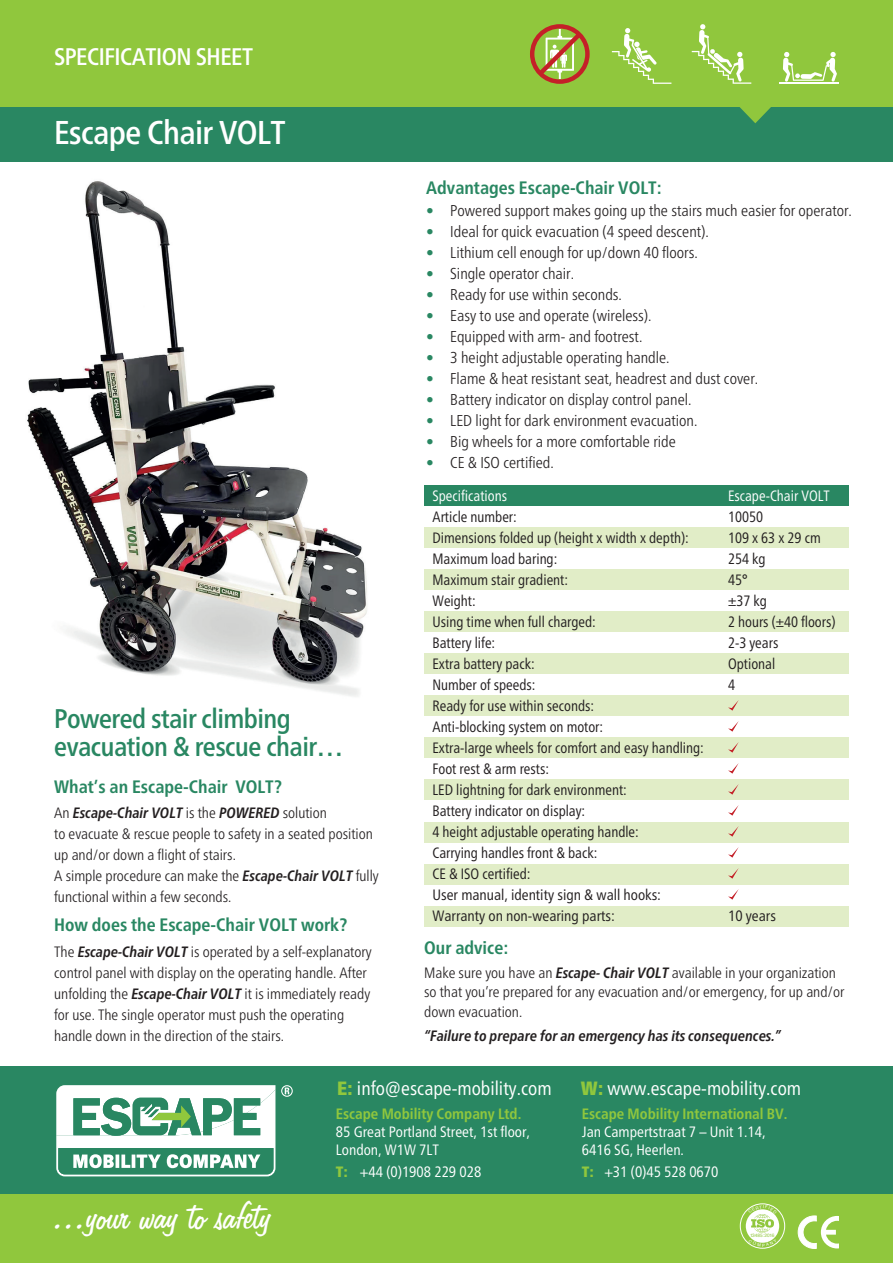
<style>
.page{position:relative;width:893px;height:1263px;background:#fff}
.page>*{position:absolute;margin:0;border:0;box-sizing:border-box;transform-origin:0 0}
.t1{font:44.85px "Freehand 575 BT Regular B";color:#fff}
.t2{font:500 condensed 33px "Frutiger Neue LT";letter-spacing:-.02em;color:#fff}
.t3{font:500 condensed 27px/28.5px "Frutiger Neue LT";letter-spacing:-.02em;color:#298762}
.t4{font:500 condensed 24px "Frutiger Neue LT";letter-spacing:-.02em;color:#fff}
.t5{font:condensed 19.2px "Frutiger Neue LT";color:#fff}
.t6{font:700 condensed 18px "Frutiger Neue LT";color:#298762}
.t7{font:300 condensed 15.75px "Frutiger Neue LT";color:#231f20}
.t8{font:300 condensed 15px/21px "Frutiger Neue LT";color:#231f20}
.t9{font:condensed 15px/21px "Frutiger Neue LT";color:#231f20;scale:.96 1}
.t10{font:condensed 15px/18px "Frutiger Neue LT";color:#fff}
.t11{font:700 condensed 15px "Frutiger Neue LT";color:#90c73d}
.t12{font:italic 700 condensed 15px "Frutiger Neue LT";color:#231f20}
.t13{font:condensed 15px "Frutiger Neue LT";color:#fff;scale:.96 1}
.t14{font:condensed 15px "Frutiger Neue LT";letter-spacing:.11em;color:#231f20;scale:.96 1}
.t15{font:condensed 15px "Frutiger Neue LT";color:#231f20}
.t16{font:4.8px "Helvetica";color:#90c73d}
.s1{font-weight:700;font-style:italic}
.s2{color:#298762}
.s3{font-weight:900;color:#90c73d}
</style>
<div class="page">
<div style="left:425px;top:906px;width:424px;height:21px;background:#e1edc7"></div>
<div style="left:0;top:105px;width:893px;height:57px;background:#298762"></div>
<div style="left:0;top:0;width:893px;height:106px;background:#90c73d"></div>
<svg style="left:738px;top:106px;width:34px;height:17px"></svg>
<svg style="left:530px;top:24px;width:60px;height:60px"></svg>
<svg style="left:612px;top:28px;width:59px;height:56px"></svg>
<svg style="left:692px;top:24px;width:59px;height:60px"></svg>
<svg style="left:783px;top:52px;width:54px;height:30px"></svg>
<hr style="left:779px;top:83px;width:60px;height:1px;background:#fff">
<div style="left:425px;top:485px;width:424px;height:21px;background:#298762"></div>
<div style="left:425px;top:527px;width:424px;height:21px;background:#e1edc7"></div>
<div style="left:425px;top:569px;width:424px;height:21px;background:#e1edc7"></div>
<div style="left:425px;top:611px;width:424px;height:21px;background:#e1edc7"></div>
<div style="left:425px;top:653px;width:424px;height:21px;background:#e1edc7"></div>
<div style="left:425px;top:695px;width:424px;height:21px;background:#e1edc7"></div>
<div style="left:425px;top:737px;width:424px;height:21px;background:#e1edc7"></div>
<div style="left:425px;top:779px;width:424px;height:21px;background:#e1edc7"></div>
<div style="left:425px;top:821px;width:424px;height:21px;background:#e1edc7"></div>
<div style="left:425px;top:864px;width:424px;height:20px;background:#e1edc7"></div>
<svg style="left:728px;top:700px;width:11px;height:11px"></svg>
<svg style="left:728px;top:721px;width:11px;height:11px"></svg>
<svg style="left:728px;top:742px;width:11px;height:11px"></svg>
<svg style="left:728px;top:763px;width:11px;height:11px"></svg>
<svg style="left:728px;top:784px;width:11px;height:11px"></svg>
<svg style="left:728px;top:805px;width:11px;height:11px"></svg>
<svg style="left:728px;top:826px;width:11px;height:11px"></svg>
<svg style="left:728px;top:847px;width:11px;height:11px"></svg>
<svg style="left:728px;top:868px;width:11px;height:11px"></svg>
<svg style="left:728px;top:889px;width:11px;height:11px"></svg>
<img style="left:27px;top:181px;width:340px;height:516px">
<div style="left:0;top:1066px;width:893px;height:197px;background:#298762"></div>
<div style="left:0;top:1195px;width:893px;height:68px;background:#90c73d"></div>
<svg style="left:281px;top:1085px;width:12px;height:12px"></svg>
<svg style="left:56px;top:1085px;width:219px;height:91px"></svg>
<div style="left:746px;top:1209px;width:33px;height:34px;background:#fff;border-radius:50%"></div>
<div style="left:740px;top:1203px;width:45px;height:45px;border:1px solid #fff;border-radius:50%"></div>
<svg style="left:798px;top:1216px;width:41px;height:32px"></svg>
<svg style="left:748px;top:1205px;width:29px;height:28px"></svg>
<svg style="left:748px;top:1239px;width:29px;height:7px"></svg>
<h3 class="t4" style="left:54px;top:43px;width:201px">SPECIFICATION SHEET</h3>
<h2 class="t2" style="left:54px;top:113px;width:233px">Escape Chair VOLT</h2>
<h3 class="t3" style="left:54px;top:704px;width:291px">Powered stair climbing evacuation &amp; rescue chair…</h3>
<p class="t6" style="left:54px;top:776px;width:229px">What’s an Escape-Chair VOLT?</p>
<p class="t8" style="left:54px;top:802px;width:326px">An <span class="s1">Escape-Chair VOLT</span> is the <span class="s1">POWERED</span> solution<br>to evacuate &amp; rescue people to safety in a seated position up and/or down a flight of stairs.<br>A simple procedure can make the <span class="s1">Escape-Chair VOLT</span> fully functional within a few seconds.</p>
<p class="t6" style="left:54px;top:914px;width:295px">How does the Escape-Chair VOLT work?</p>
<p class="t8" style="left:54px;top:941px;width:319px">The <span class="s1">Escape-Chair VOLT</span> is operated by a self-explanatory control panel with display on the operating handle. After unfolding the <span class="s1">Escape-Chair VOLT</span> it is immediately ready for use. The single operator must push the operating handle down in the direction of the stairs.</p>
<p class="t6" style="left:426px;top:177px;width:237px">Advantages Escape-Chair VOLT:</p>
<p class="t7" style="left:426px;top:202px;width:427px"><span class="s2">•</span> Powered support makes going up the stairs much easier for operator.</p>
<p class="t7" style="left:426px;top:223px;width:284px"><span class="s2">•</span> Ideal for quick evacuation (4 speed descent).</p>
<p class="t7" style="left:426px;top:243px;width:273px"><span class="s2">•</span> Lithium cell enough for up/down 40 floors.</p>
<p class="t7" style="left:426px;top:264px;width:149px"><span class="s2">•</span> Single operator chair.</p>
<p class="t7" style="left:426px;top:285px;width:197px"><span class="s2">•</span> Ready for use within seconds.</p>
<p class="t7" style="left:426px;top:306px;width:227px"><span class="s2">•</span> Easy to use and operate (wireless).</p>
<p class="t7" style="left:426px;top:327px;width:218px"><span class="s2">•</span> Equipped with arm- and footrest.</p>
<p class="t7" style="left:426px;top:348px;width:245px"><span class="s2">•</span> 3 height adjustable operating handle.</p>
<p class="t7" style="left:426px;top:369px;width:333px"><span class="s2">•</span> Flame &amp; heat resistant seat, headrest and dust cover.</p>
<p class="t7" style="left:426px;top:390px;width:267px"><span class="s2">•</span> Battery indicator on display control panel.</p>
<p class="t7" style="left:426px;top:411px;width:273px"><span class="s2">•</span> LED light for dark environment evacuation.</p>
<p class="t7" style="left:426px;top:432px;width:251px"><span class="s2">•</span> Big wheels for a more comfortable ride</p>
<p class="t7" style="left:426px;top:453px;width:129px"><span class="s2">•</span> CE &amp; ISO certified.</p>
<p class="t13" style="left:432px;top:486px;width:79px">Specifications</p>
<p class="t13" style="left:728px;top:486px;width:108px">Escape-Chair VOLT</p>
<p class="t9" style="left:432px;top:506px;width:89px">Article number:</p>
<p class="t9" style="left:728px;top:506px;width:38px">10050</p>
<p class="t9" style="left:432px;top:527px;width:268px">Dimensions folded up (height x width x depth):</p>
<p class="t14" style="left:728px;top:528px;width:98px">109x63x29cm</p>
<p class="t9" style="left:432px;top:548px;width:131px">Maximum load baring:</p>
<p class="t9" style="left:728px;top:548px;width:40px">254 kg</p>
<p class="t9" style="left:432px;top:569px;width:143px">Maximum stair gradient:</p>
<p class="t9" style="left:728px;top:569px;width:22px">45°</p>
<p class="t9" style="left:432px;top:590px;width:47px">Weight:</p>
<p class="t9" style="left:728px;top:590px;width:42px">±37 kg</p>
<p class="t9" style="left:432px;top:611px;width:172px">Using time when full charged:</p>
<p class="t9" style="left:728px;top:611px;width:113px">2 hours (±40 floors)</p>
<p class="t9" style="left:432px;top:632px;width:67px">Battery life:</p>
<p class="t9" style="left:728px;top:632px;width:54px">2-3 years</p>
<p class="t9" style="left:432px;top:653px;width:108px">Extra battery pack:</p>
<p class="t9" style="left:728px;top:653px;width:51px">Optional</p>
<p class="t9" style="left:432px;top:674px;width:109px">Number of speeds:</p>
<p class="t9" style="left:728px;top:674px;width:9px">4</p>
<p class="t9" style="left:432px;top:695px;width:284px">Ready for use within seconds:<br>Anti-blocking system on motor:<br>Extra-large wheels for comfort and easy handling:<br>Foot rest &amp; arm rests:<br>LED lightning for dark environment:<br>Battery indicator on display:<br>4 height adjustable operating handle:<br>Carrying handles front &amp; back:<br>CE &amp; ISO certified:<br>User manual, identity sign &amp; wall hooks:<br>Warranty on non-wearing parts:</p>
<p class="t15" style="left:728px;top:906px;width:49px">10 years</p>
<p class="t6" style="left:424px;top:937px;width:86px">Our advice:</p>
<p class="t8" style="left:424px;top:963px;width:422px;line-height:19.5px">Make sure you have an <span class="s1">Escape- Chair VOLT</span> available in your organization so that you’re prepared for any evacuation and/or emergency, for up and/or down evacuation.</p>
<p class="t12" style="left:424px;top:1026px;width:358px">“Failure to prepare for an emergency has its consequences.”</p>
<p class="t5" style="left:337px;top:1077px;width:216px"><span class="s3">E:</span> info@escape-mobility.com</p>
<p class="t5" style="left:581px;top:1077px;width:222px"><span class="s3">W:</span> www.escape-mobility.com</p>
<h1 class="t1" style="left:54px;top:1191px;width:219px">...your way to safety</h1>
<p class="t11" style="left:336px;top:1105px;width:187px">Escape Mobility Company Ltd.</p>
<p class="t10" style="left:336px;top:1122px;width:196px">85 Great Portland Street, 1st floor,<br>London, W1W 7LT</p>
<p class="t10" style="left:336px;top:1163px;width:147px"><span class="s3">T:</span> +44 (0)1908 229 028</p>
<p class="t11" style="left:582px;top:1105px;width:207px">Escape Mobility International BV.</p>
<p class="t10" style="left:582px;top:1123px;width:185px">Jan Campertstraat 7 – Unit 1.14,<br>6416 SG, Heerlen.</p>
<p class="t10" style="left:582px;top:1163px;width:138px"><span class="s3">T:</span> +31 (0)45 528 0670</p>
<p class="t16" style="left:750px;top:1232px;width:26px">13485:2016</p>
</div>
